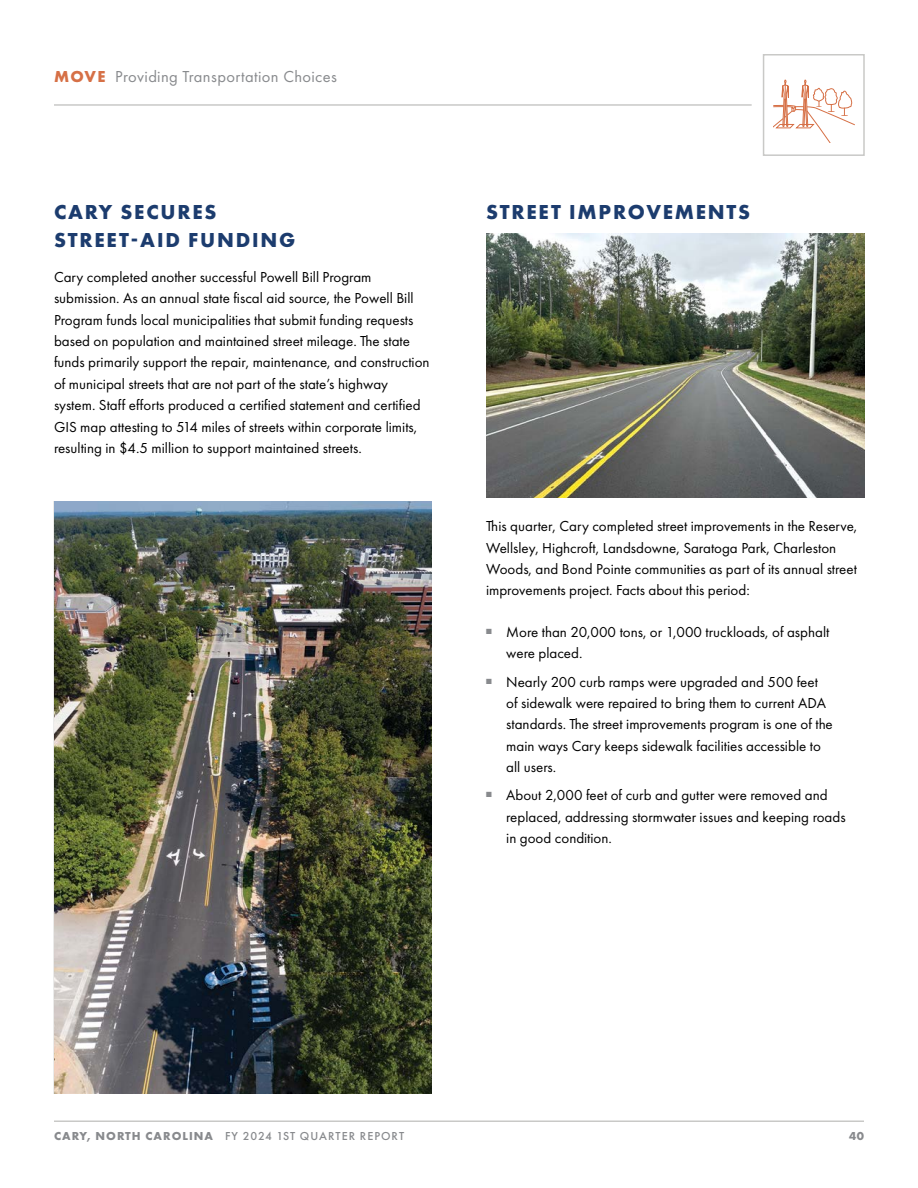
<style>
.page{position:relative;width:918px;height:1188px;background:#fff}
.page>*{position:absolute;margin:0;border:0;box-sizing:border-box;transform-origin:0 0}
.t1{font:700 21px/28.5px "Futura PT";letter-spacing:.085em;color:#1c3c6e}
.t2{font:16.5px "Futura PT";letter-spacing:.025em;color:#888a8d}
.t3{font:15px/21.3px "Futura PT";color:#000}
.t4{font:500 12px "Futura PT";letter-spacing:.085em;color:#888a8d}
.t5{font:700 12px "Futura PT";color:#888a8d}
.s1{font-weight:700;color:#d67046}
.s2{font-weight:700}
</style>
<div class="page">
<hr style="left:54px;top:104px;width:698px;height:2px;background:#c9c9c7">
<hr style="left:54px;top:1120px;width:810px;height:2px;background:#c9c9c7">
<svg style="left:773px;top:80px;width:81px;height:62px"></svg>
<div style="left:763px;top:54px;width:102px;height:102px;border:2px solid #c9c9c7"></div>
<img style="left:486px;top:234px;width:378px;height:263px">
<img style="left:54px;top:501px;width:378px;height:592px">
<p class="t2" style="left:54px;top:66px;width:285px"><span class="s1">MOVE</span> Providing Transportation Choices</p>
<h1 class="t1" style="left:54px;top:197px;width:243px">CARY SECURES<br>STREET-AID FUNDING</h1>
<p class="t3" style="left:54px;top:266px;width:377px">Cary completed another successful Powell Bill Program submission. As an annual state fiscal aid source, the Powell Bill Program funds local municipalities that submit funding requests based on population and maintained street mileage. The state funds primarily support the repair, maintenance, and construction of municipal streets that are not part of the state’s highway system. Staff efforts produced a certified statement and certified GIS map attesting to 514 miles of streets within corporate limits, resulting in $4.5 million to support maintained streets.</p>
<h1 class="t1" style="left:486px;top:197px;width:266px">STREET IMPROVEMENTS</h1>
<p class="t3" style="left:486px;top:516px;width:373px">This quarter, Cary completed street improvements in the Reserve, Wellsley, Highcroft, Landsdowne, Saratoga Park, Charleston Woods, and Bond Pointe communities as part of its annual street improvements project. Facts about this period:</p>
<p class="t3" style="left:506px;top:621px;width:325px;text-indent:-20px"><sup>■</sup> More than 20,000 tons, or 1,000 truckloads, of asphalt were placed.</p>
<p class="t3" style="left:506px;top:671px;width:328px;text-indent:-20px"><sup>■</sup> Nearly 200 curb ramps were upgraded and 500 feet of sidewalk were repaired to bring them to current ADA standards. The street improvements program is one of the main ways Cary keeps sidewalk facilities accessible to all users.</p>
<p class="t3" style="left:506px;top:784px;width:341px;text-indent:-20px"><sup>■</sup> About 2,000 feet of curb and gutter were removed and replaced, addressing stormwater issues and keeping roads in good condition.</p>
<p class="t4" style="left:54px;top:1129px;width:352px"><span class="s2">CARY, NORTH CAROLINA</span> FY 2024 1ST QUARTER REPORT</p>
<p class="t5" style="left:849px;top:1128px;width:16px">40</p>
</div>
